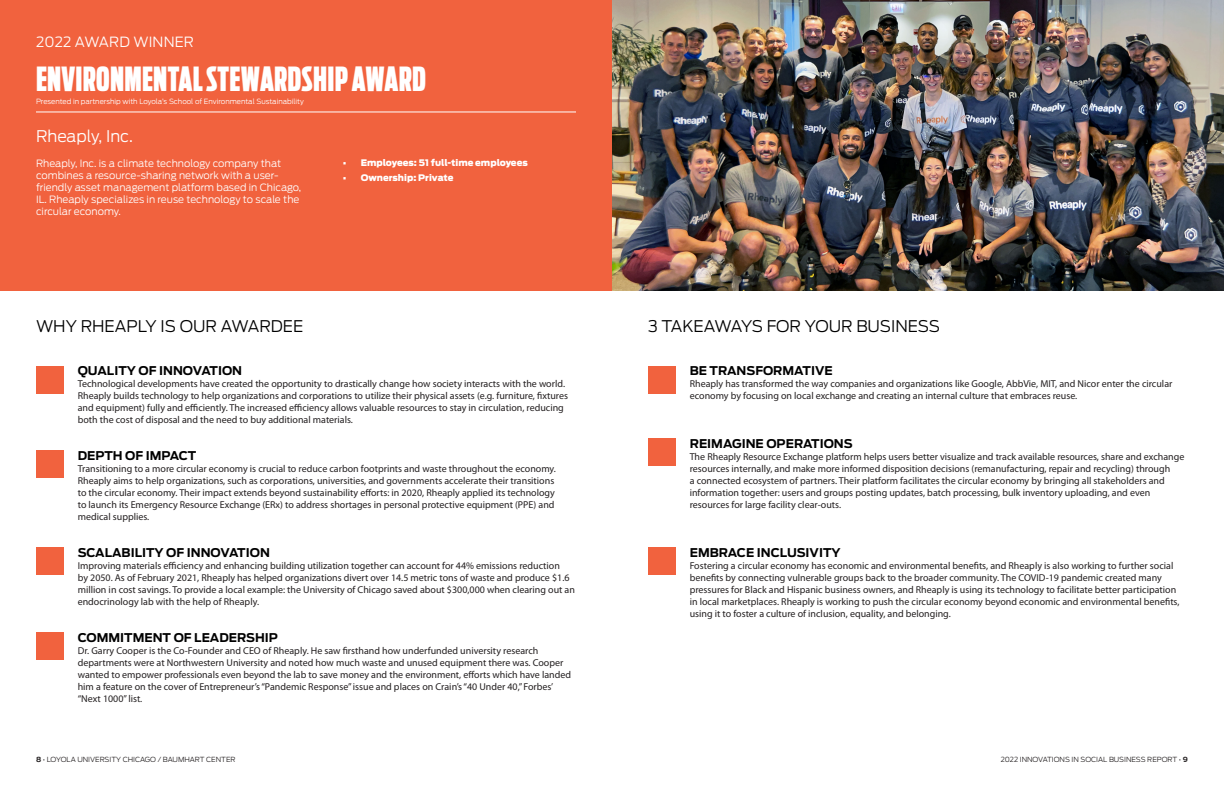
<style>
.page{position:relative;width:1224px;height:792px;background:#fff}
.page>*{position:absolute;margin:0;border:0;box-sizing:border-box;transform-origin:0 0}
.t1{font:900 33px "Ford Antenna Comp";letter-spacing:.01em;color:#fff}
.t2{font:300 16px "Antenna";color:#000}
.t3{font:300 16px "Antenna";color:#fff}
.t4{font:300 14px "Antenna";letter-spacing:.01em;color:#fff}
.t5{font:700 12px "Antenna";color:#000}
.t6{font:10px/12px "Myriad Pro";color:#231f20}
.t7{font:300 10px/12px "Antenna";color:#fff}
.t8{font:900 9px "Antenna";color:#fff}
.t9{font:300 7.1px "Antenna";color:#fff}
.t10{font:300 7px "Antenna";color:#231f20}
.s1{font-weight:700}
</style>
<div class="page">
<div style="left:0;top:0;width:1224px;height:291px;background:#f1623e"></div>
<div style="left:36px;top:366px;width:28px;height:28px;background:#f1623e"></div>
<div style="left:36px;top:451px;width:28px;height:27px;background:#f1623e"></div>
<div style="left:36px;top:547px;width:28px;height:28px;background:#f1623e"></div>
<div style="left:36px;top:632px;width:28px;height:28px;background:#f1623e"></div>
<hr style="left:36px;top:112px;width:540px;height:1px;background:#fff">
<div style="left:648px;top:366px;width:28px;height:28px;background:#f1623e"></div>
<div style="left:648px;top:547px;width:28px;height:28px;background:#f1623e"></div>
<div style="left:648px;top:439px;width:28px;height:27px;background:#f1623e"></div>
<img style="left:612px;top:0;width:612px;height:291px">
<p class="t4" style="left:36px;top:33px;width:159px">2022 AWARD WINNER</p>
<p class="t1" style="left:36px;top:49px;width:391px">ENVIRONMENTAL STEWARDSHIP AWARD</p>
<p class="t3" style="left:36px;top:126px;width:99px">Rheaply, Inc.</p>
<p class="t7" style="left:36px;top:157px;width:267px">Rheaply, Inc. is a climate technology company that combines a resource-sharing network with a user&shy;friendly asset management platform based in Chicago, IL. Rheaply specializes in reuse technology to scale the circular economy.</p>
<p class="t8" style="left:343px;top:156px;width:187px">• Employees: 51 full-time employees</p>
<p class="t9" style="left:36px;top:97px;width:269px">Presented in partnership with Loyola’s School of Environmental Sustainability</p>
<p class="t8" style="left:343px;top:172px;width:112px">• Ownership: Private</p>
<p class="t2" style="left:36px;top:315px;width:269px">WHY RHEAPLY IS OUR AWARDEE</p>
<p class="t5" style="left:78px;top:363px;width:166px">QUALITY OF INNOVATION</p>
<p class="t6" style="left:78px;top:378px;width:492px">Technological developments have created the opportunity to drastically change how society interacts with the world.<br>Rheaply builds technology to help organizations and corporations to utilize their physical assets (e.g. furniture, fixtures and equipment) fully and efficiently. The increased efficiency allows valuable resources to stay in circulation, reducing both the cost of disposal and the need to buy additional materials.</p>
<p class="t5" style="left:78px;top:447px;width:120px">DEPTH OF IMPACT</p>
<p class="t6" style="left:78px;top:463px;width:480px">Transitioning to a more circular economy is crucial to reduce carbon footprints and waste throughout the economy.<br>Rheaply aims to help organizations, such as corporations, universities, and governments accelerate their transitions to the circular economy. Their impact extends beyond sustainability efforts: in 2020, Rheaply applied its technology to launch its Emergency Resource Exchange (ERx) to address shortages in personal protective equipment (PPE) and medical supplies.</p>
<p class="t5" style="left:78px;top:544px;width:194px">SCALABILITY OF INNOVATION</p>
<p class="t6" style="left:78px;top:559px;width:499px">Improving materials efficiency and enhancing building utilization together can account for 44% emissions reduction<br>by 2050. As of February 2021, Rheaply has helped organizations divert over 14.5 metric tons of waste and produce $1.6 million in cost savings. To provide a local example: the University of Chicago saved about $300,000 when clearing out an endocrinology lab with the help of Rheaply.</p>
<p class="t5" style="left:78px;top:629px;width:202px">COMMITMENT OF LEADERSHIP</p>
<p class="t6" style="left:78px;top:644px;width:495px">Dr. Garry Cooper is the Co-Founder and CEO of Rheaply. He saw firsthand how underfunded university research departments were at Northwestern University and noted how much waste and unused equipment there was. Cooper wanted to empower professionals even beyond the lab to save money and the environment, efforts which have landed him a feature on the cover of Entrepreneur’s “Pandemic Response” issue and places on Crain’s “40 Under 40,” Forbes’ “Next 1000” list.</p>
<p class="t2" style="left:648px;top:315px;width:294px">3 TAKEAWAYS FOR YOUR BUSINESS</p>
<p class="t5" style="left:690px;top:363px;width:144px">BE TRANSFORMATIVE</p>
<p class="t6" style="left:690px;top:378px;width:484px">Rheaply has transformed the way companies and organizations like Google, AbbVie, MIT, and Nicor enter the circular economy by focusing on local exchange and creating an internal culture that embraces reuse.</p>
<p class="t5" style="left:690px;top:435px;width:164px">REIMAGINE OPERATIONS</p>
<p class="t6" style="left:690px;top:451px;width:496px">The Rheaply Resource Exchange platform helps users better visualize and track available resources, share and exchange resources internally, and make more informed disposition decisions (remanufacturing, repair and recycling) through<br>a connected ecosystem of partners. Their platform facilitates the circular economy by bringing all stakeholders and information together: users and groups posting updates, batch processing, bulk inventory uploading, and even resources for large facility clear-outs.</p>
<p class="t5" style="left:690px;top:544px;width:152px">EMBRACE INCLUSIVITY</p>
<p class="t6" style="left:690px;top:559px;width:491px">Fostering a circular economy has economic and environmental benefits, and Rheaply is also working to further social benefits by connecting vulnerable groups back to the broader community. The COVID-19 pandemic created many pressures for Black and Hispanic business owners, and Rheaply is using its technology to facilitate better participation in local marketplaces. Rheaply is working to push the circular economy beyond economic and environmental benefits, using it to foster a culture of inclusion, equality, and belonging.</p>
<p class="t10" style="left:36px;top:754px;width:201px"><span class="s1">8</span> • LOYOLA UNIVERSITY CHICAGO / BAUMHART CENTER</p>
<p class="t10" style="left:1001px;top:754px;width:189px">2022 INNOVATIONS IN SOCIAL BUSINESS REPORT • <span class="s1">9</span></p>
</div>
